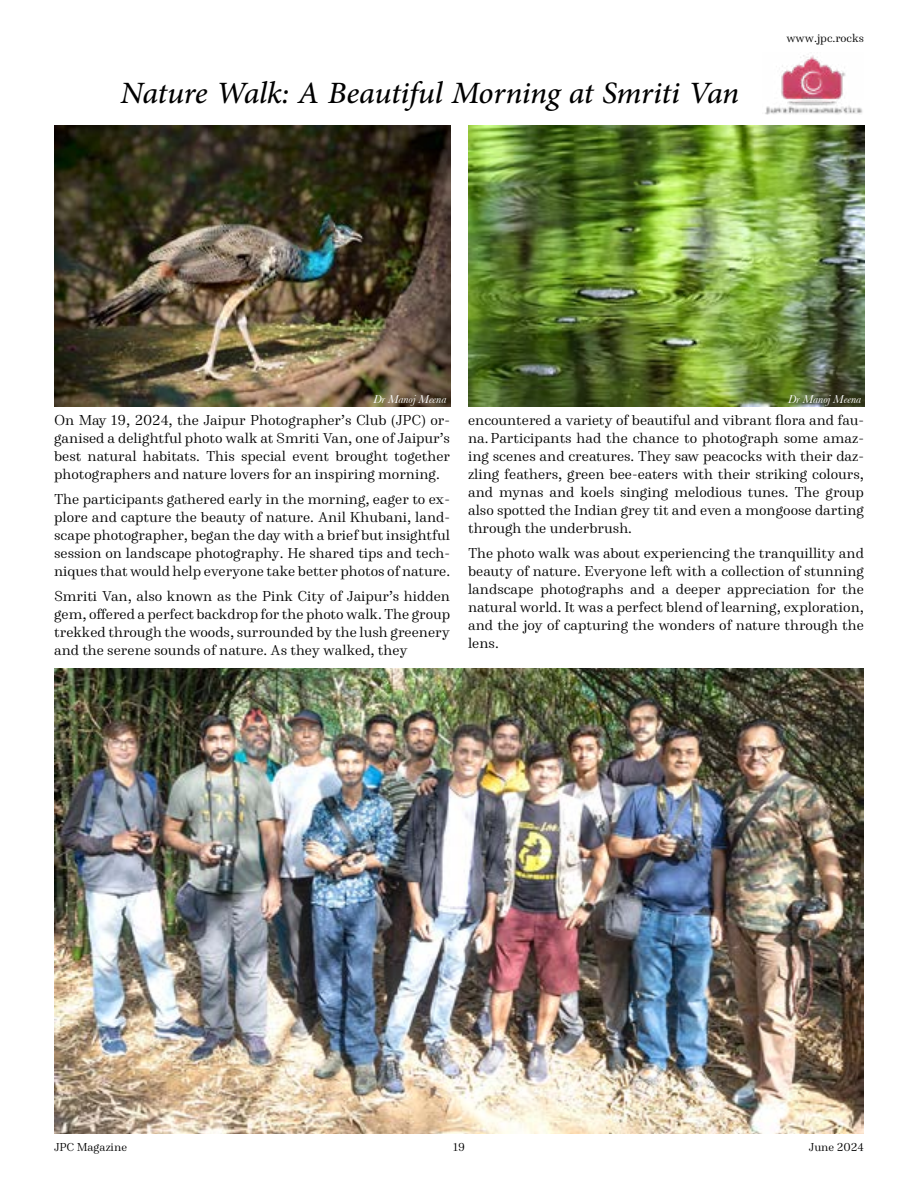
<style>
.page{position:relative;width:918px;height:1188px;background:#fff}
.page>*{position:absolute;margin:0;border:0;box-sizing:border-box;transform-origin:0 0}
.t1{font:italic 43.5px "Adobe Arabic";letter-spacing:-.01em;color:#000}
.t2{font:15px/18px "Winslow";color:#000;text-align:justify}
.t3{font:12px "Winslow";color:#000}
.t4{font:italic 12px "Baskerville";color:#fff}
</style>
<div class="page">
<img style="left:54px;top:125px;width:396px;height:281px">
<img style="left:468px;top:125px;width:396px;height:281px">
<img style="left:54px;top:668px;width:810px;height:466px">
<img style="left:765px;top:55px;width:98px;height:60px">
<h1 class="t1" style="left:121px;top:62px;width:620px">Nature Walk: A Beautiful Morning at Smriti Van</h1>
<p class="t3" style="left:786px;top:29px;width:79px">www.jpc.rocks</p>
<p class="t4" style="left:373px;top:392px;width:75px">Dr Manoj Meena</p>
<p class="t4" style="left:788px;top:392px;width:75px">Dr Manoj Meena</p>
<p class="t2" style="left:54px;top:410px;width:397px">On May 19, 2024, the Jaipur Photographer’s Club (JPC) or&shy;ganised a delightful photo walk at Smriti Van, one of Jaipur’s best natural habitats. This special event brought together photographers and nature lovers for an inspiring morning.</p>
<p class="t2" style="left:54px;top:489px;width:397px">The participants gathered early in the morning, eager to ex&shy;plore and capture the beauty of nature. Anil Khubani, land&shy;scape photographer, began the day with a brief but insightful session on landscape photography. He shared tips and tech&shy;niques that would help everyone take better photos of nature.</p>
<p class="t2" style="left:54px;top:586px;width:397px">Smriti Van, also known as the Pink City of Jaipur’s hidden gem, offered a perfect backdrop for the photo walk. The group trekked through the woods, surrounded by the lush greenery and the serene sounds of nature. As they walked, they</p>
<p class="t2" style="left:468px;top:410px;width:397px">encountered a variety of beautiful and vibrant flora and fau&shy;na.Participants had the chance to photograph some amaz&shy;ing scenes and creatures. They saw peacocks with their daz&shy;zling feathers, green bee-eaters with their striking colours, and mynas and koels singing melodious tunes. The group also spotted the Indian grey tit and even a mongoose darting through the underbrush.</p>
<p class="t2" style="left:468px;top:543px;width:397px">The photo walk was about experiencing the tranquillity and beauty of nature. Everyone left with a collection of stunning landscape photographs and a deeper appreciation for the natural world. It was a perfect blend of learning, exploration, and the joy of capturing the wonders of nature through the lens.</p>
<p class="t3" style="left:54px;top:1138px;width:75px">JPC Magazine</p>
<p class="t3" style="left:453px;top:1138px;width:13px">19</p>
<p class="t3" style="left:809px;top:1138px;width:57px">June 2024</p>
</div>
